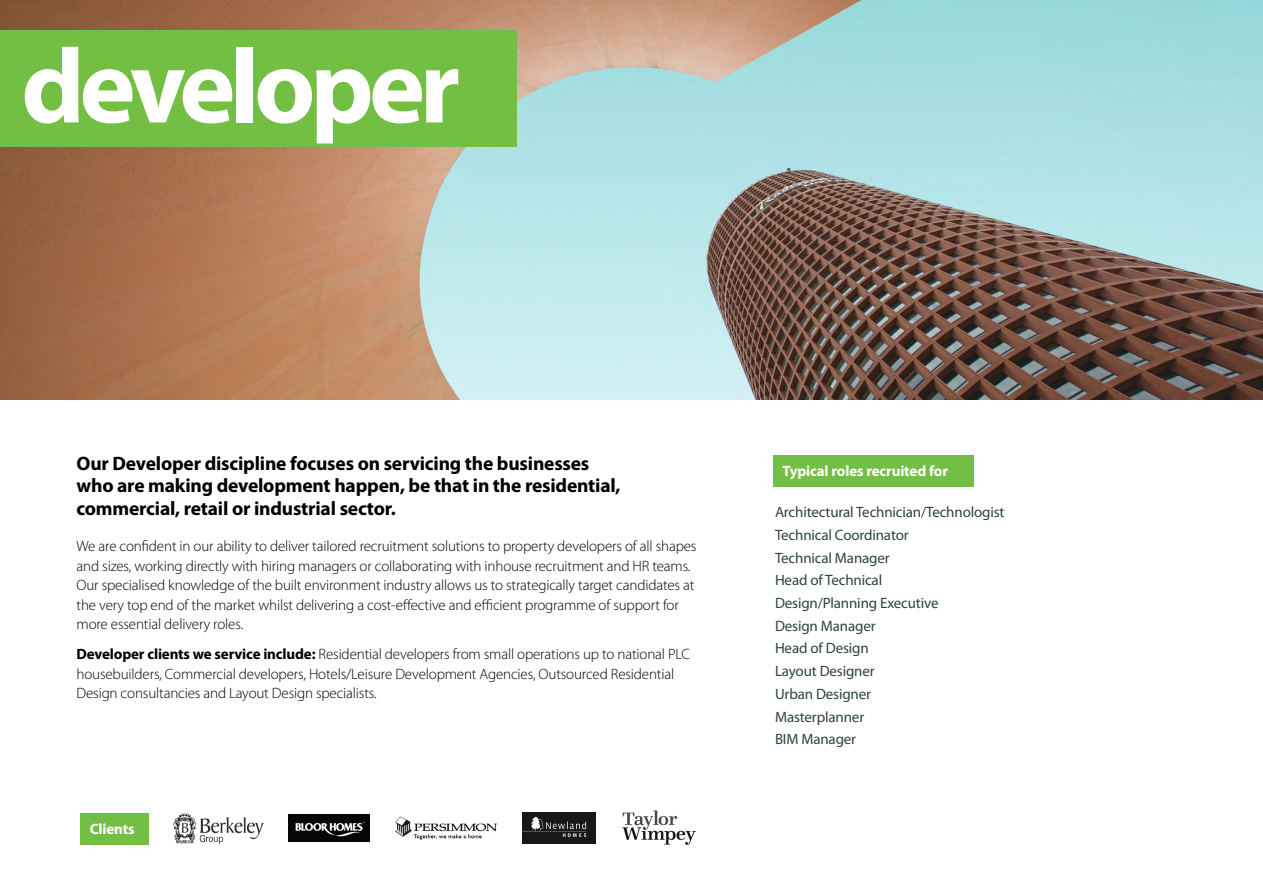
<style>
.page{position:relative;width:1263px;height:893px;background:#fff}
.page>*{position:absolute;margin:0;border:0;box-sizing:border-box;transform-origin:0 0}
.t1{font:700 106.5px "Myriad Pro";letter-spacing:-.05em;color:#fff}
.t2{font:700 19.5px/22.5px "Myriad Pro";letter-spacing:-.01em;color:#000}
.t3{font:300 15px/19.5px "Myriad Pro";letter-spacing:-.01em;color:#000}
.t4{font:15px/22.6px "Myriad Pro";letter-spacing:-.01em;color:#2d4245}
.t5{font:700 15px "Myriad Pro";letter-spacing:-.01em;color:#fff}
.s1{font-weight:700}
</style>
<div class="page">
<img style="left:0;top:0;width:1263px;height:400px">
<div style="left:0;top:30px;width:517px;height:117px;background:#73bf43"></div>
<div style="left:773px;top:455px;width:201px;height:32px;background:#73bf43"></div>
<div style="left:80px;top:813px;width:68px;height:31px;background:#73bf43"></div>
<img style="left:173px;top:813px;width:91px;height:30px">
<img style="left:288px;top:814px;width:81px;height:28px">
<img style="left:394px;top:816px;width:103px;height:24px">
<img style="left:522px;top:812px;width:74px;height:31px">
<img style="left:622px;top:810px;width:74px;height:35px">
<h1 class="t1" style="left:21px;top:17px;width:440px">developer</h1>
<h2 class="t2" style="left:77px;top:451px;width:545px">Our Developer discipline focuses on servicing the businesses who are making development happen, be that in the residential, commercial, retail or industrial sector.</h2>
<p class="t3" style="left:77px;top:537px;width:621px">We are confident in our ability to deliver tailored recruitment solutions to property developers of all shapes and sizes, working directly with hiring managers or collaborating with inhouse recruitment and HR teams.<br>Our specialised knowledge of the built environment industry allows us to strategically target candidates at the very top end of the market whilst delivering a cost-effective and efficient programme of support for more essential delivery roles.</p>
<p class="t3" style="left:77px;top:645px;width:615px"><span class="s1">Developer clients we service include:</span> Residential developers from small operations up to national PLC housebuilders, Commercial developers, Hotels/Leisure Development Agencies, Outsourced Residential<br>Design consultancies and Layout Design specialists.</p>
<p class="t5" style="left:90px;top:819px;width:46px">Clients</p>
<p class="t5" style="left:782px;top:461px;width:167px">Typical roles recruited for</p>
<p class="t4" style="left:775px;top:501px;width:231px">Architectural Technician/Technologist<br>Technical Coordinator<br>Technical Manager<br>Head of Technical<br>Design/Planning Executive<br>Design Manager<br>Head of Design<br>Layout Designer<br>Urban Designer<br>Masterplanner<br>BIM Manager</p>
</div>
